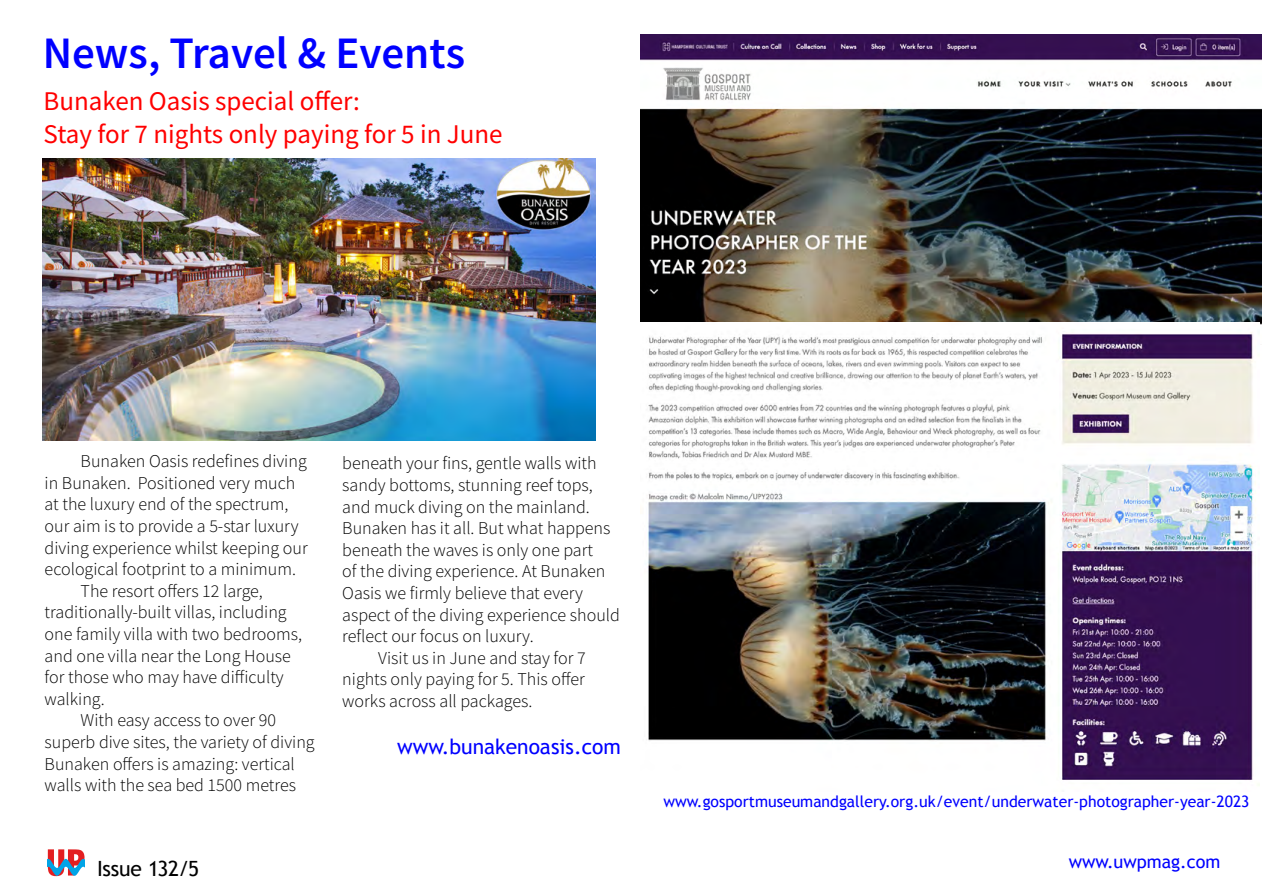
<style>
.page{position:relative;width:1263px;height:893px;background:#fff}
.page>*{position:absolute;margin:0;border:0;box-sizing:border-box;transform-origin:0 0}
.t1{font:600 45px "Source Sans Pro";color:#00f}
.t2{font:27px/32.4px "Source Sans Pro";color:#f00}
.t3{font:21px "Trebuchet MS";color:#00f}
.t4{font:21px "Trebuchet MS";letter-spacing:-.015em;color:#000}
.t5{font:300 18px "Source Sans Pro";color:#000}
.t6{font:18px "Trebuchet MS";color:#00f}
.t7{font:15.75px "Trebuchet MS";color:#00f}
</style>
<div class="page">
<svg style="left:47px;top:849px;width:37px;height:27px"></svg>
<img style="left:641px;top:34px;width:620px;height:291px">
<img style="left:641px;top:323px;width:619px;height:463px">
<img style="left:43px;top:158px;width:553px;height:283px">
<h1 class="t1" style="left:43px;top:24px;width:424px">News, Travel &amp; Events</h1>
<h2 class="t2" style="left:44px;top:85px;width:461px">Bunaken Oasis special offer:<br>Stay for 7 nights only paying for 5 in June</h2>
<p class="t5" style="left:81px;top:450px;width:228px">Bunaken Oasis redefines diving</p>
<p class="t5" style="left:45px;top:472px;width:252px">in Bunaken. Positioned very much</p>
<p class="t5" style="left:45px;top:493px;width:245px">at the luxury end of the spectrum,</p>
<p class="t5" style="left:45px;top:515px;width:255px">our aim is to provide a 5-star luxury</p>
<p class="t5" style="left:45px;top:537px;width:265px">diving experience whilst keeping our</p>
<p class="t5" style="left:45px;top:558px;width:253px">ecological footprint to a minimum.</p>
<p class="t5" style="left:81px;top:580px;width:184px">The resort offers 12 large,</p>
<p class="t5" style="left:45px;top:601px;width:244px">traditionally-built villas, including</p>
<p class="t5" style="left:45px;top:623px;width:259px">one family villa with two bedrooms,</p>
<p class="t5" style="left:45px;top:645px;width:248px">and one villa near the Long House</p>
<p class="t5" style="left:45px;top:666px;width:241px">for those who may have difficulty</p>
<p class="t5" style="left:45px;top:688px;width:62px">walking.</p>
<p class="t5" style="left:81px;top:709px;width:197px">With easy access to over 90</p>
<p class="t5" style="left:45px;top:731px;width:271px">superb dive sites, the variety of diving</p>
<p class="t5" style="left:45px;top:753px;width:252px">Bunaken offers is amazing: vertical</p>
<p class="t5" style="left:45px;top:774px;width:253px">walls with the sea bed 1500 metres</p>
<p class="t5" style="left:342px;top:452px;width:256px">beneath your fins, gentle walls with</p>
<p class="t5" style="left:342px;top:474px;width:252px">sandy bottoms, stunning reef tops,</p>
<p class="t5" style="left:342px;top:495px;width:249px">and muck diving on the mainland.</p>
<p class="t5" style="left:342px;top:517px;width:270px">Bunaken has it all. But what happens</p>
<p class="t5" style="left:342px;top:539px;width:252px">beneath the waves is only one part</p>
<p class="t5" style="left:342px;top:560px;width:265px">of the diving experience. At Bunaken</p>
<p class="t5" style="left:342px;top:582px;width:242px">Oasis we firmly believe that every</p>
<p class="t5" style="left:342px;top:603px;width:279px">aspect of the diving experience should</p>
<p class="t5" style="left:342px;top:625px;width:193px">reflect our focus on luxury.</p>
<p class="t5" style="left:378px;top:647px;width:209px">Visit us in June and stay for 7</p>
<p class="t5" style="left:342px;top:668px;width:244px">nights only paying for 5. This offer</p>
<p class="t5" style="left:342px;top:690px;width:192px">works across all packages.</p>
<p class="t3" style="left:397px;top:734px;width:225px">www.bunakenoasis.com</p>
<p class="t7" style="left:663px;top:792px;width:588px">www.gosportmuseumandgallery.org.uk/event/underwater-photographer-year-2023</p>
<p class="t4" style="left:97px;top:856px;width:104px">Issue 132/5</p>
<p class="t6" style="left:1069px;top:851px;width:153px">www.uwpmag.com</p>
</div>
